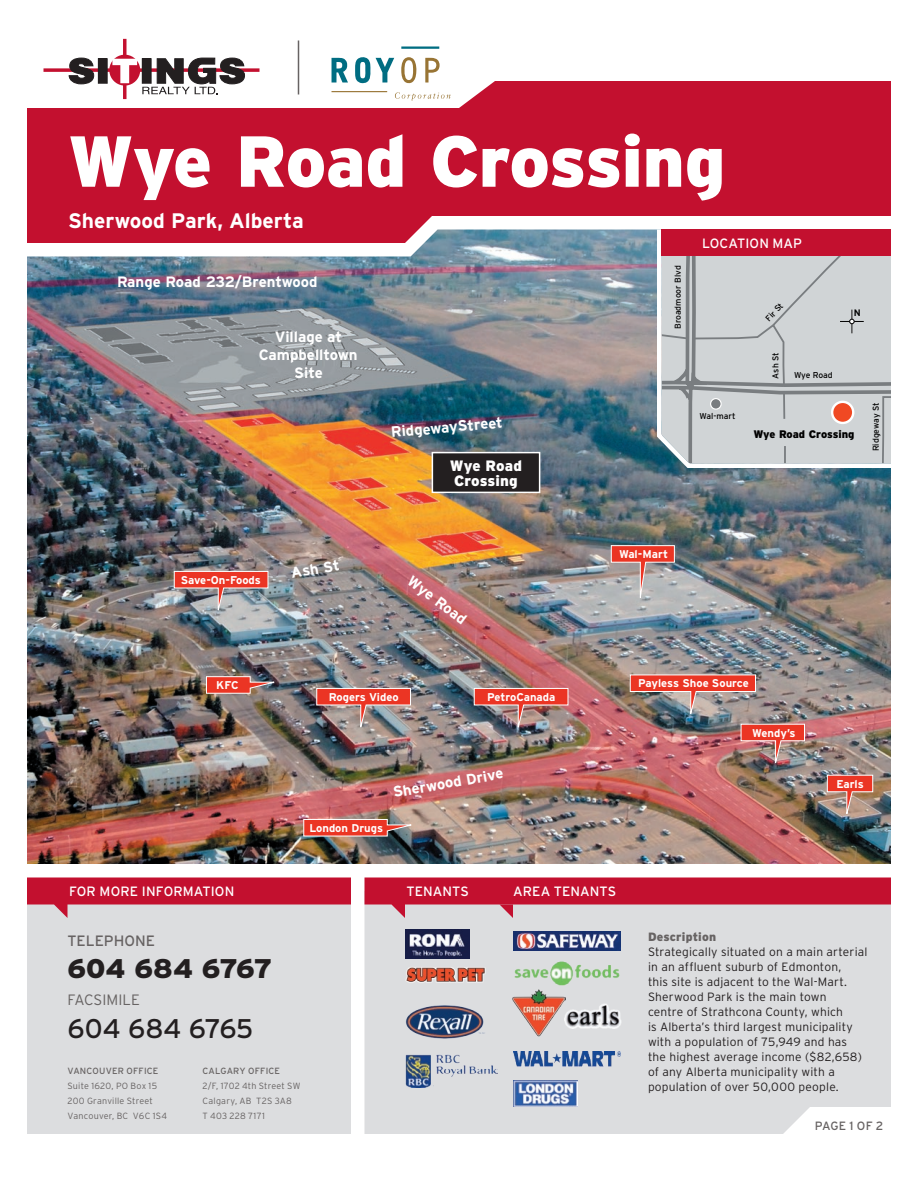
<style>
.page{position:relative;width:918px;height:1188px;background:#fff}
.page>*{position:absolute;margin:0;border:0;box-sizing:border-box;transform-origin:0 0}
.t1{font:900 72px "Interstate";letter-spacing:-.02em;color:#fff}
.t2{font:900 27px "Interstate";color:#231f20}
.t3{font:27px "Interstate";letter-spacing:.005em;color:#231f20}
.t4{font:700 21px "Interstate";color:#fff}
.t5{font:700 15px/18px "Interstate";color:#fff;text-align:center}
.t6{font:900 15px/15px "Interstate";color:#fff}
.t7{font:15px "Interstate";color:#676363}
.t8{font:300 15px "Interstate";color:#676363}
.t9{font:13.5px "Interstate";letter-spacing:.005em;color:#fff}
.t10{font:300 12px/15px "Interstate";letter-spacing:.015em;color:#231f20}
.t11{font:900 12px "Interstate";letter-spacing:.015em;color:#676363}
.t12{font:12px "Interstate";color:#676363}
.t13{font:700 11.25px "Interstate";color:#fff}
.t14{font:900 10.95px "Interstate";letter-spacing:-.005em;color:#000}
.t15{font:700 9.3px "Interstate";color:#000}
.t16{font:300 9px/15px "Interstate";letter-spacing:.025em;color:#676363}
.t17{font:9px "Interstate";letter-spacing:.02em;color:#676363}
.t18{font:8.55px "Interstate";letter-spacing:-.005em;color:#000}
</style>
<div class="page">
<div style="left:27px;top:891px;width:324px;height:243px;background:#dcdddf"></div>
<svg style="left:27px;top:878px;width:324px;height:40px"></svg>
<div style="left:364px;top:918px;width:527px;height:216px;background:#dcdddf"></div>
<svg style="left:44px;top:39px;width:216px;height:42px"></svg>
<img style="left:27px;top:256px;width:864px;height:608px">
<svg style="left:174px;top:571px;width:95px;height:45px;background:#b77d7a"></svg>
<img style="left:474px;top:688px;width:95px;height:45px">
<img style="left:316px;top:688px;width:95px;height:45px">
<img style="left:630px;top:674px;width:175px;height:95px">
<svg style="left:827px;top:774px;width:46px;height:46px;background:#be756a"></svg>
<svg style="left:611px;top:545px;width:64px;height:63px;background:#c39490"></svg>
<svg style="left:206px;top:676px;width:74px;height:18px"></svg>
<svg style="left:303px;top:819px;width:114px;height:18px;background:#d35c51"></svg>
<svg style="left:332px;top:58px;width:16px;height:23px"></svg>
<svg style="left:355px;top:57px;width:39px;height:24px"></svg>
<svg style="left:401px;top:57px;width:15px;height:24px"></svg>
<svg style="left:425px;top:58px;width:15px;height:23px"></svg>
<svg style="left:401px;top:46px;width:38px;height:3px"></svg>
<svg style="left:411px;top:243px;width:244px;height:13px;background:#84a0b1"></svg>
<svg style="left:27px;top:81px;width:864px;height:162px;background:#c8314c"></svg>
<hr style="left:298px;top:40px;width:1px;height:54px;background:#676363">
<svg style="left:655px;top:227px;width:236px;height:245px;background:#c5c9cb"></svg>
<div style="left:661px;top:230px;width:230px;height:26px;background:#c3102f"></div>
<img style="left:512px;top:989px;width:53px;height:47px">
<img style="left:513px;top:960px;width:108px;height:29px">
<img style="left:560px;top:1004px;width:64px;height:28px">
<img style="left:513px;top:1080px;width:65px;height:27px">
<img style="left:513px;top:1052px;width:108px;height:14px">
<img style="left:513px;top:932px;width:108px;height:18px">
<svg style="left:364px;top:878px;width:527px;height:40px;background:#cb5369"></svg>
<div style="left:432px;top:453px;width:108px;height:39px;background:#231f20"></div>
<div style="left:432px;top:452px;width:108px;height:41px;border:2px solid #fff"></div>
<img style="left:405px;top:930px;width:64px;height:28px">
<img style="left:405px;top:967px;width:81px;height:16px">
<img style="left:402px;top:1002px;width:84px;height:40px">
<img style="left:405px;top:1055px;width:92px;height:33px">
<h1 class="t1" style="left:68px;top:120px;width:660px">Wye Road Crossing</h1>
<h3 class="t4" style="left:68px;top:209px;width:237px">Sherwood Park, Alberta</h3>
<p class="t5" style="left:117px;top:272px;width:202px">Range Road 232/Brentwood</p>
<p class="t5" style="left:259px;top:328px;width:101px">Village at<br>Campbelltown<br>Site</p>
<p class="t13" style="left:181px;top:574px;width:82px">Save-On-Foods</p>
<p class="t5" style="left:289px;top:564px;width:51px;rotate:-10deg">Ash St</p>
<p class="t13" style="left:216px;top:678px;width:24px">KFC</p>
<p class="t5" style="left:390px;top:423px;width:114px;rotate:-5deg">RidgewayStreet</p>
<p class="t6" style="left:450px;top:458px;width:74px">Wye Road<br>Crossing</p>
<p class="t5" style="left:415px;top:572px;width:71px;rotate:37deg">Wye Road</p>
<p class="t13" style="left:329px;top:691px;width:71px">Rogers Video</p>
<p class="t13" style="left:487px;top:691px;width:70px">PetroCanada</p>
<p class="t13" style="left:309px;top:821px;width:75px">London Drugs</p>
<p class="t5" style="left:392px;top:783px;width:113px;rotate:-10deg">Sherwood Drive</p>
<p class="t18" style="left:673px;top:329px;width:65px;rotate:-90deg">Broadmoor Blvd</p>
<p class="t9" style="left:702px;top:236px;width:102px">LOCATION MAP</p>
<p class="t18" style="left:700px;top:412px;width:38px">Wal-mart</p>
<p class="t18" style="left:763px;top:316px;width:23px;rotate:-46deg">Fir St</p>
<p class="t15" style="left:854px;top:308px;width:8px">N</p>
<p class="t18" style="left:771px;top:379px;width:28px;rotate:-90deg">Ash St</p>
<p class="t18" style="left:794px;top:370px;width:40px">Wye Road</p>
<p class="t14" style="left:753px;top:428px;width:103px">Wye Road Crossing</p>
<p class="t18" style="left:871px;top:451px;width:50px;rotate:-90deg">Ridgeway St</p>
<p class="t13" style="left:619px;top:548px;width:50px">Wal-Mart</p>
<p class="t13" style="left:638px;top:677px;width:112px">Payless Shoe Source</p>
<p class="t13" style="left:752px;top:727px;width:45px">Wendy’s</p>
<p class="t13" style="left:836px;top:778px;width:29px">Earls</p>
<p class="t9" style="left:69px;top:884px;width:167px">FOR MORE INFORMATION</p>
<p class="t7" style="left:68px;top:932px;width:89px">TELEPHONE</p>
<h2 class="t2" style="left:68px;top:953px;width:207px">604 684 6767</h2>
<p class="t8" style="left:68px;top:992px;width:74px">FACSIMILE</p>
<h2 class="t3" style="left:68px;top:1013px;width:187px">604 684 6765</h2>
<p class="t17" style="left:68px;top:1066px;width:93px">VANCOUVER OFFICE</p>
<p class="t16" style="left:67px;top:1078px;width:101px">Suite 1620, PO Box 15<br>200 Granville Street<br>Vancouver, BC V6C 1S4</p>
<p class="t17" style="left:202px;top:1066px;width:79px">CALGARY OFFICE</p>
<p class="t16" style="left:202px;top:1078px;width:100px">2/F, 1702 4th Street SW<br>Calgary, AB T2S 3A8<br>T 403 228 7171</p>
<p class="t9" style="left:406px;top:884px;width:64px">TENANTS</p>
<p class="t9" style="left:513px;top:884px;width:105px">AREA TENANTS</p>
<p class="t11" style="left:648px;top:930px;width:70px">Description</p>
<p class="t10" style="left:648px;top:944px;width:221px">Strategically situated on a main arterial in an affluent suburb of Edmonton,<br>this site is adjacent to the Wal-Mart.<br>Sherwood Park is the main town<br>centre of Strathcona County, which<br>is Alberta’s third largest municipality with a population of 75,949 and has the highest average income ($82,658) of any Alberta municipality with a population of over 50,000 people.</p>
<p class="t12" style="left:815px;top:1119px;width:70px">PAGE 1 OF 2</p>
</div>
